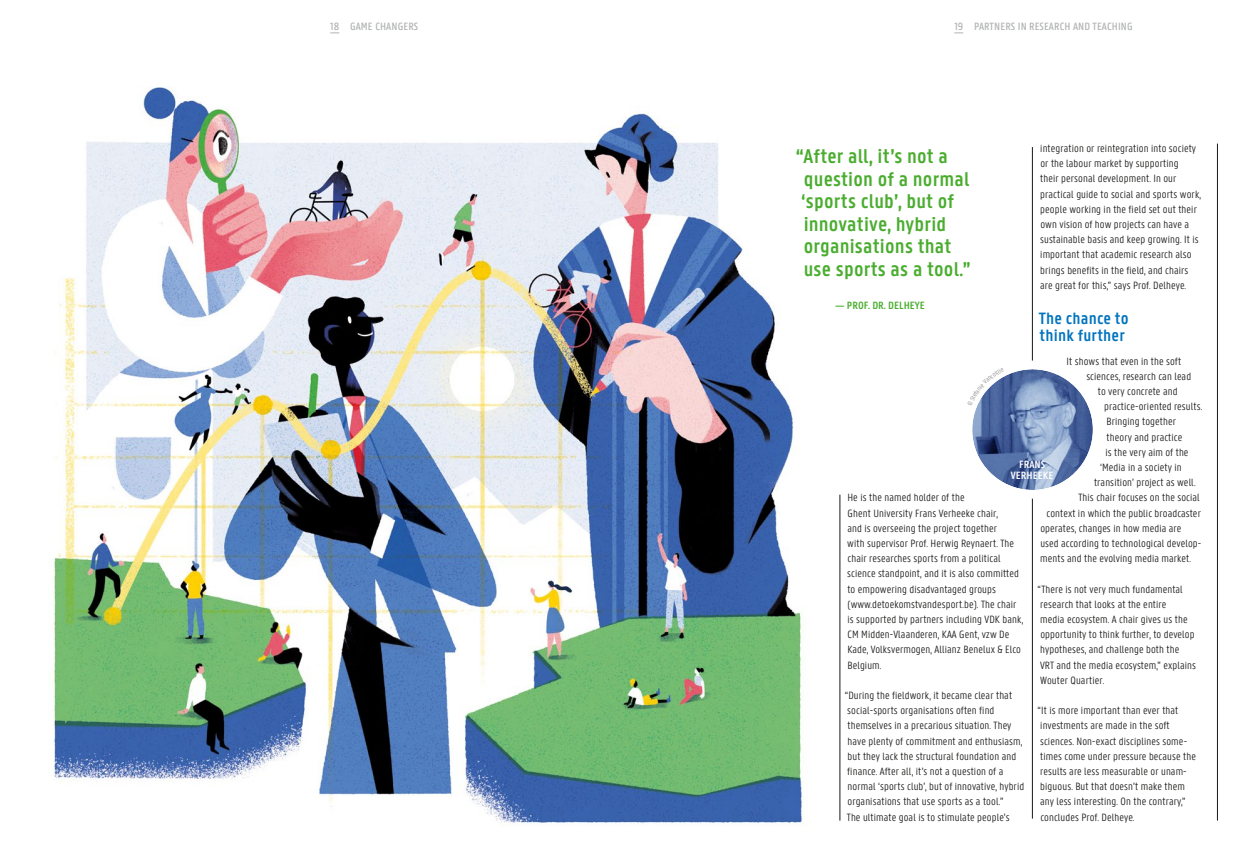
<style>
.page{position:relative;width:1248px;height:851px;background:#fff}
.page>*{position:absolute;margin:0;border:0;box-sizing:border-box;transform-origin:0 0}
.t1{font:600 21.25px/22.5px "U Gent Panno Text";letter-spacing:.01em;color:#4bad30}
.t2{font:600 17.5px/17.5px "U Gent Panno Text";letter-spacing:.01em;color:#0074be}
.t3{font:300 11.25px/15.2px "U Gent Panno Text";letter-spacing:.01em;color:#181716}
.t4{font:500 11.25px "U Gent Panno Text";letter-spacing:.01em;color:#b1b2b3}
.t5{font:600 11.25px "U Gent Panno Text";color:#4bad30}
.t6{font:600 11.25px/11.2px "U Gent Panno Text";color:#fff;text-align:center}
</style>
<div class="page">
<img style="left:53px;top:87px;width:756px;height:739px">
<hr style="left:839px;top:494px;width:1px;height:326px;background:#181716">
<hr style="left:1032px;top:147px;width:1px;height:671px;background:#181716">
<hr style="left:1217px;top:144px;width:1px;height:676px;background:#181716">
<img style="left:972px;top:369px;width:120px;height:121px;border-radius:60px">
<div style="left:963px;top:360px;width:138px;height:138px;border:9px solid #fff;border-radius:50%"></div>
<svg style="left:967px;top:368px;width:36px;height:38px"></svg>
<p class="t4" style="left:330px;top:20px;width:90px">18 GAME CHANGERS</p>
<p class="t4" style="left:954px;top:20px;width:180px">19 PARTNERS IN RESEARCH AND TEACHING</p>
<p class="t3" style="left:1039px;top:141px;width:163px">integration or reintegration into society or the labour market by supporting<br>their personal development. In our practical guide to social and sports work, people working in the field set out their own vision of how projects can have a sustainable basis and keep growing. It is important that academic research also brings benefits in the field, and chairs are great for this,” says Prof. Delheye.</p>
<h2 class="t2" style="left:1038px;top:309px;width:91px">The chance to think further</h2>
<p class="t3" style="left:1066px;top:353px;width:116px">It shows that even in the soft</p>
<p class="t3" style="left:1086px;top:368px;width:106px">sciences, research can lead</p>
<p class="t3" style="left:1097px;top:383px;width:81px">to very concrete and</p>
<p class="t3" style="left:1103px;top:399px;width:100px">practice-oriented results.</p>
<p class="t3" style="left:1106px;top:414px;width:71px">Bringing together</p>
<p class="t3" style="left:1106px;top:429px;width:77px">theory and practice</p>
<p class="t3" style="left:1105px;top:444px;width:85px">is the very aim of the</p>
<p class="t3" style="left:1099px;top:459px;width:83px">‘Media in a society in</p>
<p class="t3" style="left:1093px;top:475px;width:103px">transition’ project as well.</p>
<p class="t3" style="left:1078px;top:490px;width:123px">This chair focuses on the social</p>
<p class="t3" style="left:1046px;top:505px;width:156px">context in which the public broadcaster</p>
<p class="t3" style="left:1040px;top:520px;width:142px">operates, changes in how media are</p>
<p class="t3" style="left:1040px;top:535px;width:162px">used according to technological develop-</p>
<p class="t3" style="left:1040px;top:551px;width:152px">ments and the evolving media market.</p>
<p class="t3" style="left:1037px;top:581px;width:160px">“There is not very much fundamental research that looks at the entire<br>media ecosystem. A chair gives us the opportunity to think further, to develop hypotheses, and challenge both the<br>VRT and the media ecosystem,” explains Wouter Quartier.</p>
<p class="t3" style="left:1037px;top:702px;width:160px">“It is more important than ever that investments are made in the soft sciences. Non-exact disciplines some&shy;times come under pressure because the results are less measurable or unam&shy;biguous. But that doesn’t make them any less interesting. On the contrary,” concludes Prof. Delheye.</p>
<h1 class="t1" style="left:795px;top:144px;width:176px">“After all, it’s not a question of a normal ‘sports club’, but of innovative, hybrid organisations that use sports as a tool.”</h1>
<p class="t5" style="left:835px;top:299px;width:91px">— PROF. DR. DELHEYE</p>
<p class="t6" style="left:1010px;top:458px;width:44px">FRANS<br>VERHEEKE</p>
<p class="t3" style="left:847px;top:490px;width:177px">He is the named holder of the<br>Ghent University Frans Verheeke chair,<br>and is overseeing the project together<br>with supervisor Prof. Herwig Reynaert. The chair researches sports from a political science standpoint, and it is also committed to empowering disadvantaged groups (www.detoekomstvandesport.be). The chair is supported by partners including VDK bank, CM Midden-Vlaanderen, KAA Gent, vzw De Kade, Volksvermogen, Allianz Benelux &amp; Elco Belgium.</p>
<p class="t3" style="left:844px;top:687px;width:181px">“During the fieldwork, it became clear that social-sports organisations often find themselves in a precarious situation. They have plenty of commitment and enthusiasm, but they lack the structural foundation and finance. After all, it’s not a question of a normal ‘sports club’, but of innovative, hybrid organisations that use sports as a tool.”<br>The ultimate goal is to stimulate people’s</p>
</div>
